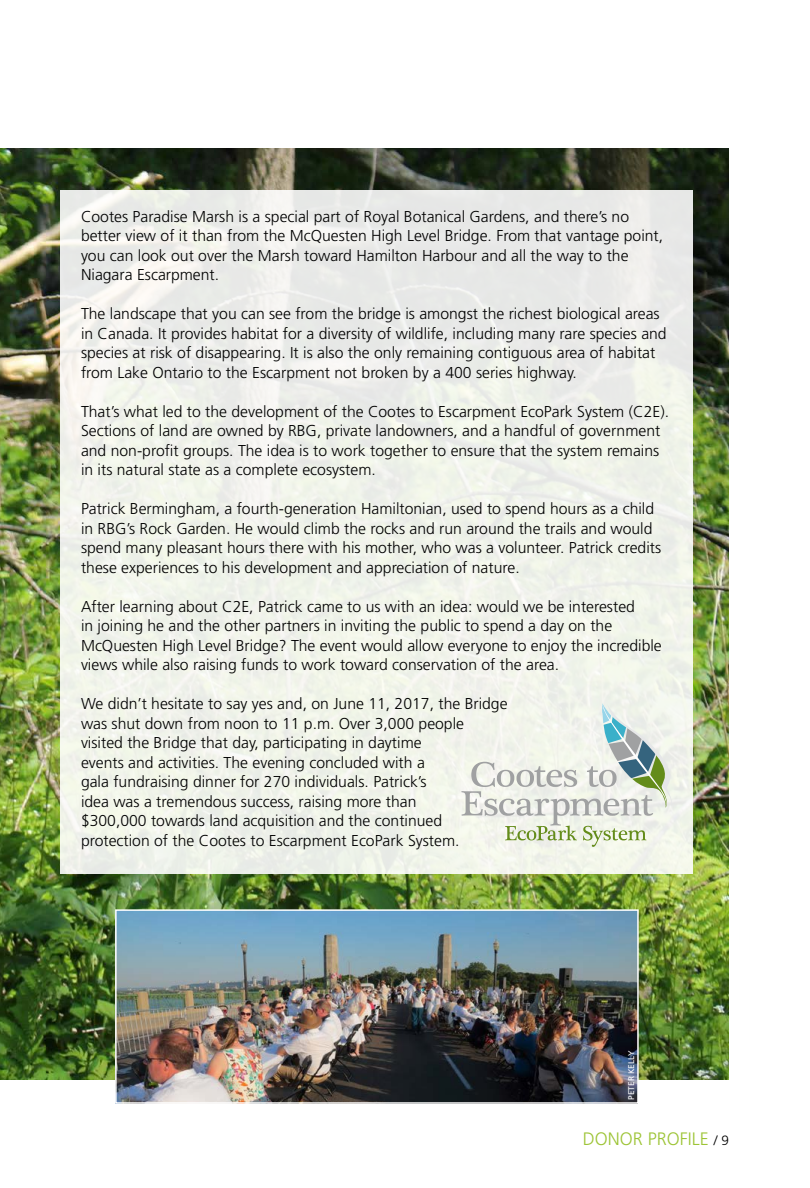
<style>
.page{position:relative;width:810px;height:1188px;background:#fff}
.page>*{position:absolute;margin:0;border:0;box-sizing:border-box;transform-origin:0 0}
.t1{font:300 18px "Frutiger";color:#9dc436}
.t2{font:300 15.75px/19.5px "Frutiger";color:#000}
.t3{font:300 13.5px "Frutiger";color:#000}
.t4{font:8.25px "Frutiger";color:#fff}
</style>
<div class="page">
<img style="left:0;top:148px;width:729px;height:932px">
<div style="left:60px;top:190px;width:633px;height:683px;background:#eff2ea"></div>
<svg style="left:461px;top:703px;width:213px;height:144px"></svg>
<img style="left:118px;top:912px;width:518px;height:189px">
<div style="left:115px;top:909px;width:524px;height:195px;border:2px solid #fff"></div>
<p class="t2" style="left:81px;top:207px;width:584px">Cootes Paradise Marsh is a special part of Royal Botanical Gardens, and there’s no better view of it than from the McQuesten High Level Bridge. From that vantage point, you can look out over the Marsh toward Hamilton Harbour and all the way to the Niagara Escarpment.</p>
<p class="t2" style="left:81px;top:304px;width:587px">The landscape that you can see from the bridge is amongst the richest biological areas in Canada. It provides habitat for a diversity of wildlife, including many rare species and species at risk of disappearing. It is also the only remaining contiguous area of habitat from Lake Ontario to the Escarpment not broken by a 400 series highway.</p>
<p class="t2" style="left:81px;top:402px;width:590px">That’s what led to the development of the Cootes to Escarpment EcoPark System (C2E).<br>Sections of land are owned by RBG, private landowners, and a handful of government and non-profit groups. The idea is to work together to ensure that the system remains in its natural state as a complete ecosystem.</p>
<p class="t2" style="left:81px;top:499px;width:582px">Patrick Bermingham, a fourth-generation Hamiltonian, used to spend hours as a child in RBG’s Rock Garden. He would climb the rocks and run around the trails and would spend many pleasant hours there with his mother, who was a volunteer. Patrick credits these experiences to his development and appreciation of nature.</p>
<p class="t2" style="left:81px;top:597px;width:582px">After learning about C2E, Patrick came to us with an idea: would we be interested<br>in joining he and the other partners in inviting the public to spend a day on the McQuesten High Level Bridge? The event would allow everyone to enjoy the incredible views while also raising funds to work toward conservation of the area.</p>
<p class="t2" style="left:81px;top:694px;width:428px">We didn’t hesitate to say yes and, on June 11, 2017, the Bridge was shut down from noon to 11 p.m. Over 3,000 people visited the Bridge that day, participating in daytime<br>events and activities. The evening concluded with a<br>gala fundraising dinner for 270 individuals. Patrick’s<br>idea was a tremendous success, raising more than<br>$300,000 towards land acquisition and the continued protection of the Cootes to Escarpment EcoPark System.</p>
<p class="t4" style="left:626px;top:1100px;width:50px;rotate:-90deg">Peter Kelly</p>
<p class="t1" style="left:583px;top:1128px;width:25px">Donor</p>
<p class="t1" style="left:648px;top:1128px;width:62px">Profile</p>
<p class="t3" style="left:714px;top:1132px;width:17px">/ 9</p>
</div>
